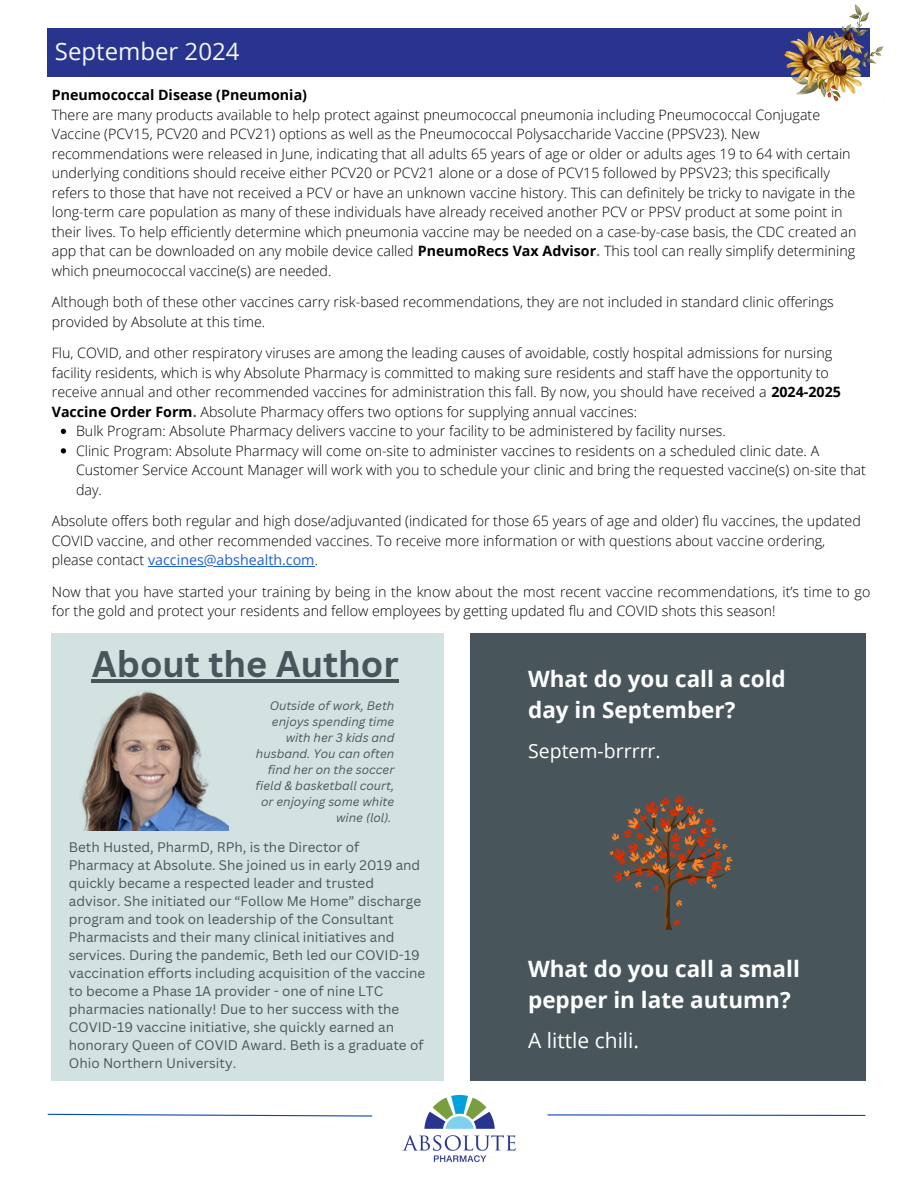
<style>
.page{position:relative;width:918px;height:1188px;background:#fff}
.page>*{position:absolute;margin:0;border:0;box-sizing:border-box;transform-origin:0 0}
.t1{font:700 36px "Canva Sans";color:#48565b}
.t2{font:24px "Open Sans";color:#f3f7fa}
.t3{font:700 22.5px/31.2px "Open Sans";color:#fff}
.t4{font:21px "Open Sans";color:#fff}
.t5{font:19.5px "Open Sans";color:#fff}
.t6{font:300 14.25px/19.5px "Open Sans";color:#000}
.t7{font:13.5px/18px "Canva Sans";color:#48565b}
.t8{font:italic 12px/16px "Canva Sans";color:#48565b;text-align:right}
.s1{font-weight:700}
.s2{font-weight:700;color:#837e4f}
.s3{font-weight:700;color:#48565b}
.s4{font-weight:400;color:#1e5edb}
</style>
<div class="page">
<div style="left:48px;top:28px;width:822px;height:48px;background:#29348f"></div>
<svg style="left:47px;top:1113px;width:326px;height:4px"></svg>
<svg style="left:547px;top:1114px;width:319px;height:2px"></svg>
<div style="left:52px;top:633px;width:392px;height:447px;background:#d2e2e1"></div>
<div style="left:470px;top:633px;width:396px;height:448px;background:#48565b"></div>
<img style="left:402px;top:1095px;width:114px;height:67px">
<svg style="left:61px;top:429px;width:5px;height:5px"></svg>
<svg style="left:61px;top:448px;width:5px;height:6px"></svg>
<hr style="left:148px;top:566px;width:167px;height:1px;background:#1e5edb">
<img style="left:80px;top:691px;width:148px;height:140px">
<svg style="left:609px;top:794px;width:124px;height:136px"></svg>
<hr style="left:92px;top:679px;width:307px;height:4px;background:#48565b">
<img style="left:783px;top:4px;width:101px;height:98px">
<h4 class="t2" style="left:55px;top:35px;width:186px">September 2024</h4>
<p class="t6" style="left:52px;top:85px;width:806px"><span class="s1">Pneumococcal Disease (Pneumonia)<br></span>There are many products available to help protect against pneumococcal pneumonia including Pneumococcal Conjugate Vaccine (PCV15, PCV20 and PCV21) options as well as the Pneumococcal Polysaccharide Vaccine (PPSV23). New recommendations were released in June, indicating that all adults 65 years of age or older or adults ages 19 to 64 with certain underlying conditions should receive either PCV20 or PCV21 alone or a dose of PCV15 followed by PPSV23; this specifically refers to those that have not received a PCV or have an unknown vaccine history. This can definitely be tricky to navigate in the long-term care population as many of these individuals have already received another PCV or PPSV product at some point in their lives. To help efficiently determine which pneumonia vaccine may be needed on a case-by-case basis, the CDC created an app that can be downloaded on any mobile device called <span class="s1">PneumoRecs Vax Advisor</span><span class="s2">.</span> This tool can really simplify determining which pneumococcal vaccine(s) are needed.</p>
<h3 class="t6" style="left:52px;top:292px;width:783px">Although both of these other vaccines carry risk-based recommendations, they are not included in standard clinic offerings provided by Absolute at this time.</h3>
<h5 class="t6" style="left:52px;top:343px;width:791px">Flu, COVID, and other respiratory viruses are among the leading causes of avoidable, costly hospital admissions for nursing facility residents, which is why Absolute Pharmacy is committed to making sure residents and staff have the opportunity to receive annual and other recommended vaccines for administration this fall. By now, you should have received a <span class="s1">2024-2025<br>Vaccine Order Form</span><span class="s3">.</span> Absolute Pharmacy offers two options for supplying annual vaccines:</h5>
<h5 class="t6" style="left:76px;top:421px;width:651px">Bulk Program: Absolute Pharmacy delivers vaccine to your facility to be administered by facility nurses.</h5>
<h5 class="t6" style="left:76px;top:440px;width:791px">Clinic Program: Absolute Pharmacy will come on-site to administer vaccines to residents on a scheduled clinic date. A<br>Customer Service Account Manager will work with you to schedule your clinic and bring the requested vaccine(s) on-site that day.</h5>
<p class="t6" style="left:52px;top:511px;width:811px">Absolute offers both regular and high dose/adjuvanted (indicated for those 65 years of age and older) flu vaccines, the updated<br>COVID vaccine, and other recommended vaccines. To receive more information or with questions about vaccine ordering, please contact <span class="s4">vaccines@abshealth.com</span>.</p>
<p class="t6" style="left:52px;top:581px;width:820px">Now that you have started your training by being in the know about the most recent vaccine recommendations, it’s time to go for the gold and protect your residents and fellow employees by getting updated flu and COVID shots this season!</p>
<h5 class="t1" style="left:92px;top:638px;width:308px">About the Author</h5>
<p class="t3" style="left:528px;top:663px;width:259px;line-height:30.8px">What do you call a cold day in September?</p>
<h5 class="t5" style="left:528px;top:737px;width:134px">Septem-brrrrr.</h5>
<h2 class="t8" style="left:256px;top:698px;width:140px">Outside of work, Beth enjoys spending time with her 3 kids and husband. You can often find her on the soccer field &amp; basketball court, or enjoying some white wine (lol).</h2>
<p class="t7" style="left:69px;top:837px;width:358px">Beth Husted, PharmD, RPh, is the Director of Pharmacy at Absolute. She joined us in early 2019 and quickly became a respected leader and trusted advisor. She initiated our “Follow Me Home” discharge program and took on leadership of the Consultant Pharmacists and their many clinical initiatives and services. During the pandemic, Beth led our COVID-19 vaccination efforts including acquisition of the vaccine to become a Phase 1A provider - one of nine LTC pharmacies nationally! Due to her success with the COVID-19 vaccine initiative, she quickly earned an honorary Queen of COVID Award. Beth is a graduate of Ohio Northern University.</p>
<h1 class="t3" style="left:528px;top:952px;width:273px">What do you call a small pepper in late autumn?</h1>
<p class="t4" style="left:528px;top:1025px;width:113px">A little chili.</p>
</div>
